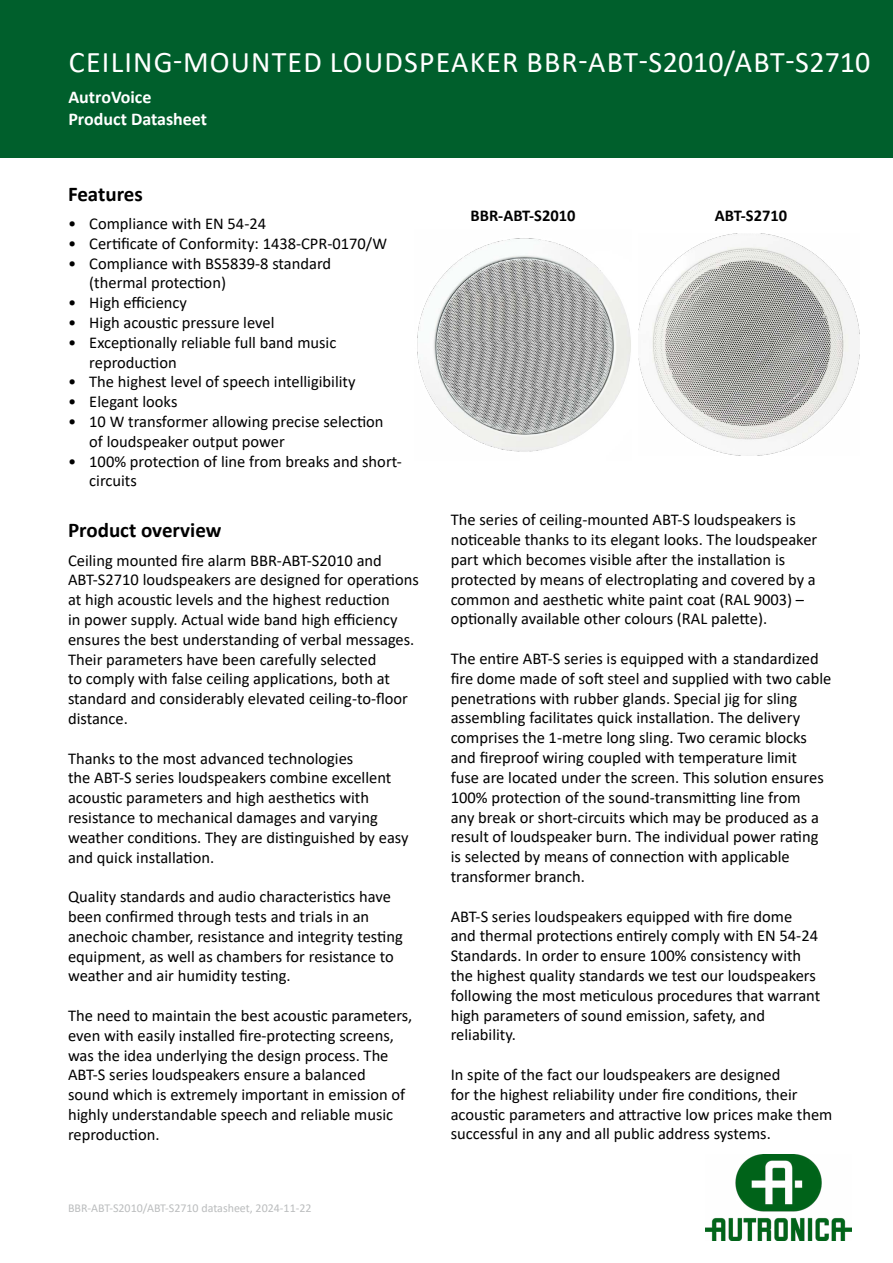
<style>
.page{position:relative;width:893px;height:1263px;background:#fff}
.page>*{position:absolute;margin:0;border:0;box-sizing:border-box;transform-origin:0 0}
.t1{font:30px "Calibri";letter-spacing:.04em;color:#fff}
.t2{font:700 21px "Calibri";color:#000}
.t3{font:700 18px/21.6px "Calibri";color:#fff}
.t4{font:16.5px/19.8px "Calibri";color:#000}
.t5{font:700 16.5px "Calibri";color:#000}
.t6{font:12px "Calibri";color:#bbbdbe}
</style>
<div class="page">
<div style="left:0;top:0;width:893px;height:157px;background:#005f2c"></div>
<img style="left:706px;top:1154px;width:145px;height:87px">
<img style="left:639px;top:234px;width:221px;height:221px">
<img style="left:417px;top:238px;width:214px;height:214px">
<h1 class="t1" style="left:69px;top:42px;width:803px">CEILING-MOUNTED LOUDSPEAKER BBR-ABT-S2010/ABT-S2710</h1>
<p class="t3" style="left:68px;top:86px;width:140px">AutroVoice<br>Product Datasheet</p>
<p class="t2" style="left:68px;top:179px;width:76px">Features</p>
<p class="t4" style="left:68px;top:213px;width:200px">• Compliance with EN 54-24</p>
<p class="t4" style="left:68px;top:233px;width:320px">• Certificate of Conformity: 1438-CPR-0170/W</p>
<p class="t4" style="left:89px;top:253px;width:243px;text-indent:-21px">• Compliance with BS5839-8 standard (thermal protection)</p>
<p class="t4" style="left:68px;top:292px;width:120px">• High efficiency</p>
<p class="t4" style="left:68px;top:312px;width:208px">• High acoustic pressure level</p>
<p class="t4" style="left:89px;top:332px;width:249px;text-indent:-21px">• Exceptionally reliable full band music reproduction</p>
<p class="t4" style="left:68px;top:372px;width:289px">• The highest level of speech intelligibility</p>
<p class="t4" style="left:68px;top:391px;width:111px">• Elegant looks</p>
<p class="t4" style="left:89px;top:411px;width:296px;text-indent:-21px">• 10 W transformer allowing precise selection of loudspeaker output power</p>
<p class="t4" style="left:89px;top:451px;width:314px;text-indent:-21px">• 100% protection of line from breaks and short&shy;circuits</p>
<p class="t2" style="left:68px;top:515px;width:155px">Product overview</p>
<p class="t4" style="left:68px;top:550px;width:352px">Ceiling mounted fire alarm BBR-ABT-S2010 and ABT-S2710 loudspeakers are designed for operations at high acoustic levels and the highest reduction<br>in power supply. Actual wide band high efficiency ensures the best understanding of verbal messages.<br>Their parameters have been carefully selected<br>to comply with false ceiling applications, both at standard and considerably elevated ceiling-to-floor distance.</p>
<p class="t4" style="left:68px;top:748px;width:342px">Thanks to the most advanced technologies<br>the ABT-S series loudspeakers combine excellent acoustic parameters and high aesthetics with resistance to mechanical damages and varying weather conditions. They are distinguished by easy and quick installation.</p>
<p class="t4" style="left:68px;top:886px;width:336px">Quality standards and audio characteristics have been confirmed through tests and trials in an anechoic chamber, resistance and integrity testing equipment, as well as chambers for resistance to weather and air humidity testing.</p>
<p class="t4" style="left:68px;top:1005px;width:346px">The need to maintain the best acoustic parameters, even with easily installed fire-protecting screens, was the idea underlying the design process. The ABT-S series loudspeakers ensure a balanced<br>sound which is extremely important in emission of highly understandable speech and reliable music reproduction.</p>
<p class="t6" style="left:68px;top:1200px;width:245px">BBR-ABT-S2010/ABT-S2710 datasheet, 2024-11-22</p>
<p class="t5" style="left:470px;top:204px;width:107px">BBR-ABT-S2010</p>
<p class="t5" style="left:715px;top:204px;width:74px">ABT-S2710</p>
<p class="t4" style="left:451px;top:510px;width:368px">The series of ceiling-mounted ABT-S loudspeakers is noticeable thanks to its elegant looks. The loudspeaker part which becomes visible after the installation is protected by means of electroplating and covered by a common and aesthetic white paint coat (RAL 9003) – optionally available other colours (RAL palette).</p>
<p class="t4" style="left:451px;top:648px;width:382px">The entire ABT-S series is equipped with a standardized fire dome made of soft steel and supplied with two cable penetrations with rubber glands. Special jig for sling assembling facilitates quick installation. The delivery comprises the 1-metre long sling. Two ceramic blocks and fireproof wiring coupled with temperature limit<br>fuse are located under the screen. This solution ensures 100% protection of the sound-transmitting line from<br>any break or short-circuits which may be produced as a result of loudspeaker burn. The individual power rating is selected by means of connection with applicable transformer branch.</p>
<p class="t4" style="left:451px;top:906px;width:371px">ABT-S series loudspeakers equipped with fire dome and thermal protections entirely comply with EN 54-24<br>Standards. In order to ensure 100% consistency with the highest quality standards we test our loudspeakers following the most meticulous procedures that warrant high parameters of sound emission, safety, and reliability.</p>
<p class="t4" style="left:451px;top:1064px;width:383px">In spite of the fact our loudspeakers are designed<br>for the highest reliability under fire conditions, their acoustic parameters and attractive low prices make them successful in any and all public address systems.</p>
</div>
